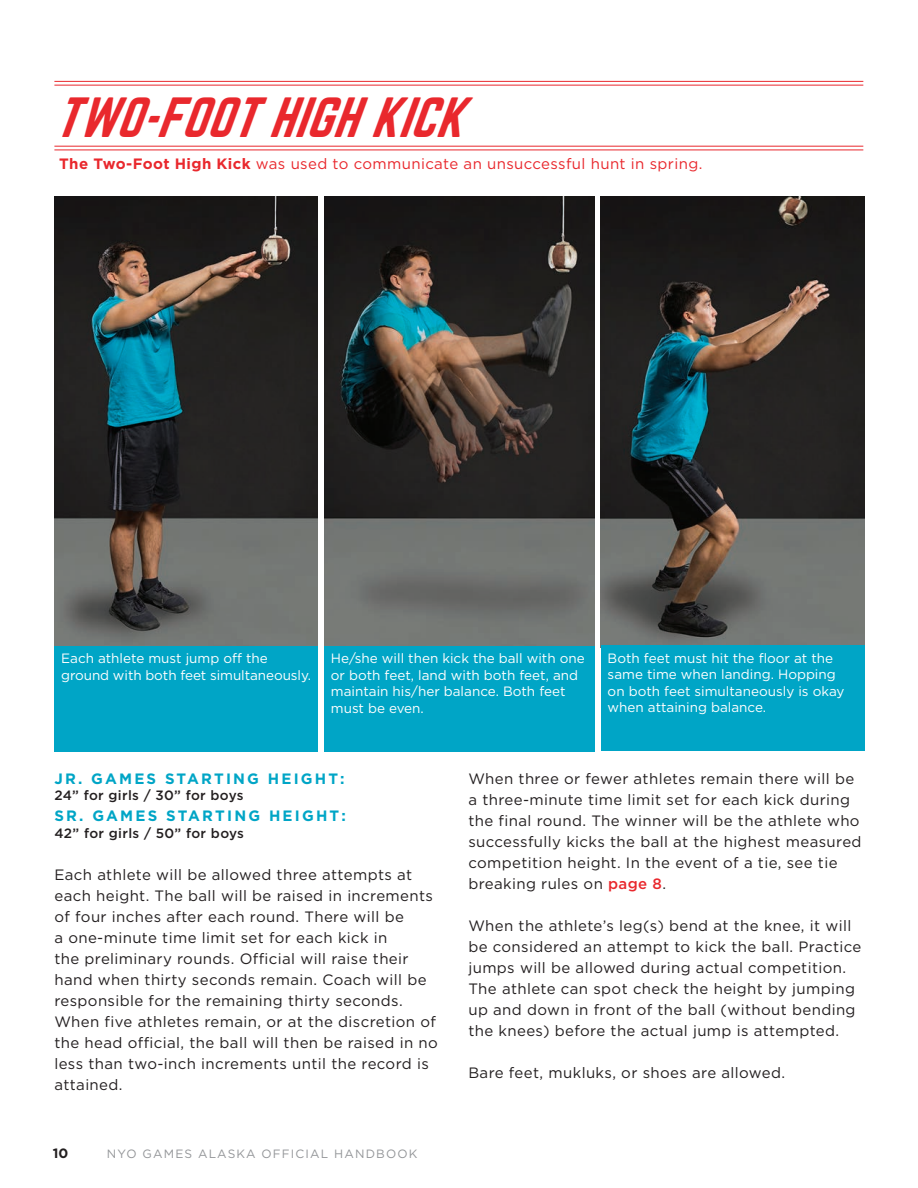
<style>
.page{position:relative;width:918px;height:1188px;background:#fff}
.page>*{position:absolute;margin:0;border:0;box-sizing:border-box;transform-origin:0 0}
.t1{font:italic 49.5px "Norwester";color:#e9282d}
.BODY_description_EVENT_2016{font:15px/21px "Gotham";letter-spacing:.025em;color:#231f20}
.t2{font:15px "Gotham";letter-spacing:.025em;color:#e9282d}
.BODY_description_EVENT_2016-2{font:700 15px "Gotham";letter-spacing:.145em;color:#00a5c6}
.BODY_description_EVENT_2016-3{font:13.5px/16.5px "Gotham";color:#fff}
.BODY_description_EVENT_2016-4{font:500 13.5px "Gotham";letter-spacing:.025em;color:#231f20}
.t3{font:700 13.5px "Gotham";color:#231f20}
.t4{font:12px "Gotham";letter-spacing:.095em;color:#939598}
.s1{font-weight:700}
.s2{font-weight:500;color:#e9282d}
</style>
<div class="page">
<img style="left:54px;top:196px;width:264px;height:450px">
<img style="left:601px;top:196px;width:263px;height:449px">
<img style="left:324px;top:196px;width:270px;height:450px">
<div style="left:54px;top:646px;width:264px;height:106px;background:#00a5c6"></div>
<div style="left:324px;top:646px;width:270px;height:106px;background:#00a5c6"></div>
<div style="left:601px;top:645px;width:263px;height:106px;background:#00a5c6"></div>
<hr style="left:54px;top:146px;width:809px;height:1px;background:#e9282d">
<hr style="left:54px;top:150px;width:809px;height:1px;background:#e9282d">
<hr style="left:54px;top:81px;width:809px;height:1px;background:#e9282d">
<hr style="left:54px;top:85px;width:809px;height:1px;background:#e9282d">
<p class="t1" style="left:54px;top:93px;width:427px">TWO-FOOTHIGHKICK</p>
<p class="t2" style="left:59px;top:154px;width:645px"><span class="s1">The Two-Foot High Kick</span> was used to communicate an unsuccessful hunt in spring.</p>
<p class="BODY_description_EVENT_2016-3" style="left:61px;top:650px;width:252px">Each athlete must jump off the ground with both feet simultaneously.</p>
<p class="BODY_description_EVENT_2016-3" style="left:331px;top:650px;width:255px">He/she will then kick the ball with one or both feet, land with both feet, and maintain his/her balance. Both feet must be even.</p>
<p class="BODY_description_EVENT_2016-3" style="left:608px;top:650px;width:238px">Both feet must hit the floor at the same time when landing. Hopping on both feet simultaneously is okay when attaining balance.</p>
<p class="BODY_description_EVENT_2016-2" style="left:54px;top:768px;width:292px">JR. GAMES STARTING HEIGHT:</p>
<p class="BODY_description_EVENT_2016-4" style="left:54px;top:786px;width:191px">24” for girls / 30” for boys</p>
<p class="BODY_description_EVENT_2016-2" style="left:54px;top:806px;width:293px">SR. GAMES STARTING HEIGHT:</p>
<p class="BODY_description_EVENT_2016-4" style="left:54px;top:824px;width:191px">42” for girls / 50” for boys</p>
<p class="BODY_description_EVENT_2016" style="left:54px;top:863px;width:385px">Each athlete will be allowed three attempts at each height. The ball will be raised in increments of four inches after each round. There will be<br>a one-minute time limit set for each kick in<br>the preliminary rounds. Official will raise their hand when thirty seconds remain. Coach will be responsible for the remaining thirty seconds.<br>When five athletes remain, or at the discretion of the head official, the ball will then be raised in no less than two-inch increments until the record is attained.</p>
<p class="t3" style="left:53px;top:1145px;width:17px">10</p>
<p class="t4" style="left:107px;top:1146px;width:312px">NYO GAMES ALASKA OFFICIAL HANDBOOK</p>
<p class="BODY_description_EVENT_2016" style="left:468px;top:767px;width:395px">When three or fewer athletes remain there will be a three-minute time limit set for each kick during the final round. The winner will be the athlete who successfully kicks the ball at the highest measured competition height. In the event of a tie, see tie breaking rules on <span class="s2">page 8</span>.</p>
<p class="BODY_description_EVENT_2016" style="left:468px;top:914px;width:394px">When the athlete’s leg(s) bend at the knee, it will be considered an attempt to kick the ball. Practice jumps will be allowed during actual competition.<br>The athlete can spot check the height by jumping up and down in front of the ball (without bending the knees) before the actual jump is attempted.</p>
<p class="BODY_description_EVENT_2016" style="left:468px;top:1061px;width:318px">Bare feet, mukluks, or shoes are allowed.</p>
</div>
